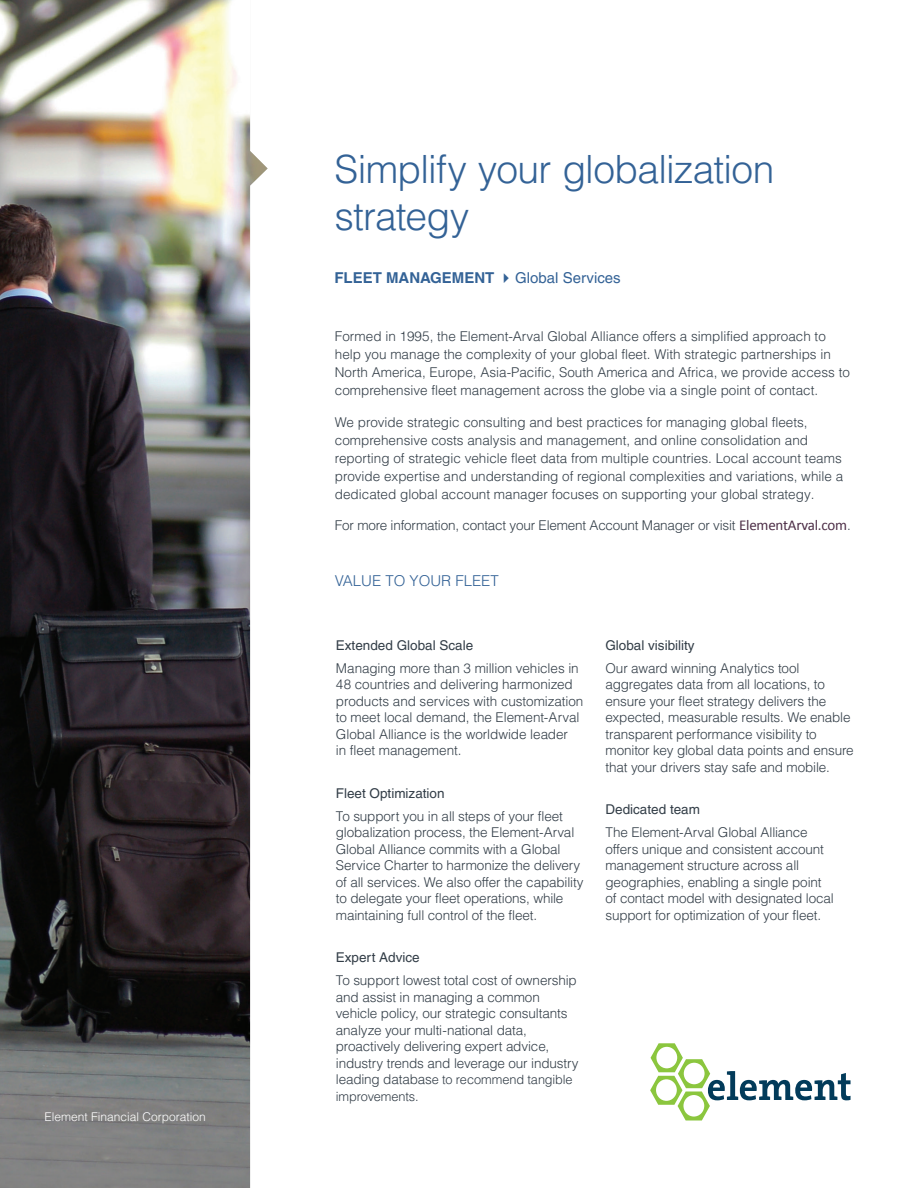
<style>
.page{position:relative;width:918px;height:1188px;background:#fff}
.page>*{position:absolute;margin:0;border:0;box-sizing:border-box;transform-origin:0 0}
.t1{font:300 39px/46.5px "Helvetica LT Pro";letter-spacing:-.02em;color:#336296}
.t2{font:300 15px "Helvetica LT Pro";color:#336296}
.t3{font:700 15px "Helvetica LT Pro";color:#336296}
.t4{font:15px "Helvetica LT Pro";color:#336296}
.t5{font:300 13.5px/16.5px "Helvetica LT Pro";letter-spacing:-.005em;color:#323d47}
.t6{font:13.5px "Helvetica LT Pro";color:#323d47}
.t7{font:300 12.75px/16.5px "Helvetica LT Pro";letter-spacing:-.005em;color:#323d47}
.t8{font:300 12px "Helvetica LT Pro";color:#fff}
.s1{font-family:"Calibri";font-weight:400;font-size:15px;color:#4d2e47}
.s2{font-size:13.5px}
</style>
<div class="page">
<img style="left:0;top:0;width:268px;height:1188px">
<svg style="left:650px;top:1043px;width:201px;height:78px"></svg>
<p class="t8" style="left:44px;top:1109px;width:163px">Element Financial Corporation</p>
<h1 class="t1" style="left:334px;top:146px;width:442px">Simplify your globalization strategy</h1>
<p class="t3" style="left:334px;top:269px;width:162px">FLEET MANAGEMENT</p>
<p class="t4" style="left:515px;top:269px;width:107px">Global Services</p>
<p class="t5" style="left:335px;top:327px;width:517px;line-height:18px">Formed in 1995, the Element-Arval Global Alliance offers a simplified approach to help you manage the complexity of your global fleet. With strategic partnerships in North America, Europe, Asia-Pacific, South America and Africa, we provide access to comprehensive fleet management across the globe via a single point of contact.</p>
<p class="t5" style="left:335px;top:413px;width:510px;line-height:18px">We provide strategic consulting and best practices for managing global fleets, comprehensive costs analysis and management, and online consolidation and reporting of strategic vehicle fleet data from multiple countries. Local account teams provide expertise and understanding of regional complexities and variations, while a dedicated global account manager focuses on supporting your global strategy.</p>
<p class="t5" style="left:335px;top:517px;width:517px">For more information, contact your Element Account Manager or visit <span class="s1">ElementArval.com</span>.</p>
<p class="t2" style="left:335px;top:571px;width:165px">VALUE TO YOUR FLEET</p>
<p class="t6" style="left:336px;top:637px;width:139px">Extended Global Scale</p>
<p class="t5" style="left:336px;top:660px;width:249px">Managing more than 3 million vehicles in 48 countries and delivering harmonized products and services with customization to meet local demand, the Element-Arval Global Alliance is the worldwide leader<br>in fleet management.</p>
<p class="t6" style="left:336px;top:785px;width:110px">Fleet Optimization</p>
<p class="t5" style="left:336px;top:808px;width:249px">To support you in all steps of your fleet globalization process, the Element-Arval Global Alliance commits with a Global Service Charter to harmonize the delivery of all services. We also offer the capability to delegate your fleet operations, while maintaining full control of the fleet.</p>
<p class="t6" style="left:336px;top:950px;width:85px">Expert Advice</p>
<p class="t5" style="left:336px;top:972px;width:244px">To support lowest total cost of ownership and assist in managing a common vehicle policy, our strategic consultants analyze your multi-national data, proactively delivering expert advice, industry trends and leverage our industry</p>
<p class="t7" style="left:336px;top:1071px;width:238px"><span class="s2">leading databas</span>e to recommend tangible improvements.</p>
<p class="t6" style="left:605px;top:637px;width:91px">Global visibility</p>
<p class="t5" style="left:605px;top:660px;width:250px">Our award winning Analytics tool aggregates data from all locations, to ensure your fleet strategy delivers the expected, measurable results. We enable transparent performance visibility to monitor key global data points and ensure that your drivers stay safe and mobile.</p>
<p class="t6" style="left:605px;top:801px;width:96px">Dedicated team</p>
<p class="t5" style="left:605px;top:824px;width:230px">The Element-Arval Global Alliance offers unique and consistent account management structure across all geographies, enabling a single point of contact model with designated local support for optimization of your fleet.</p>
</div>
